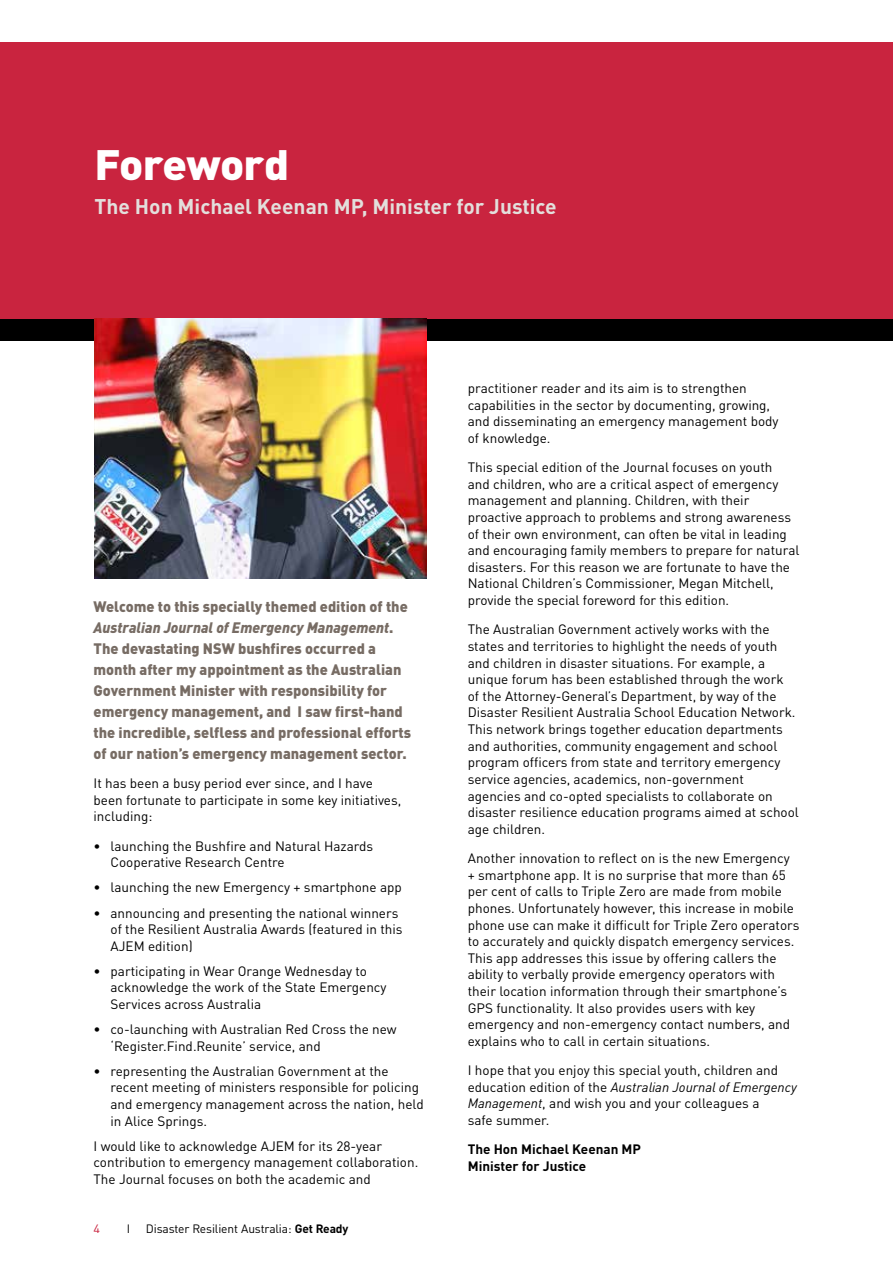
<style>
.page{position:relative;width:893px;height:1263px;background:#fff}
.page>*{position:absolute;margin:0;border:0;box-sizing:border-box;transform-origin:0 0}
.ImprintText{font:900 42px "DINOT";letter-spacing:-.02em;color:#fff;scale:1.05 1}
.ImprintText-2{font:700 21px "DINOT";color:#e3dfdc}
.ImprintText-3{font:900 15px/21px "DINOT";color:#776c64}
.ImprintText-4{font:13.5px/16.6px "DINOT";color:#000}
.ImprintText-5{font:700 13.5px/16.6px "DINOT";color:#000}
.t1{font:12px "DINOT";letter-spacing:-.01em;color:#000}
.t2{font:12px "DINOT";color:#c9243f;scale:1.05 1}
.s1{font-style:italic}
.s2{font-weight:700}
</style>
<div class="page">
<div style="left:0;top:319px;width:892px;height:21px;background:#000"></div>
<div style="left:0;top:43px;width:892px;height:276px;background:#c9243f"></div>
<img style="left:95px;top:319px;width:331px;height:259px">
<p class="ImprintText" style="left:95px;top:136px;width:187px">Foreword</p>
<p class="ImprintText-2" style="left:95px;top:193px;width:464px">The Hon Michael Keenan MP, Minister for Justice</p>
<p class="ImprintText-3" style="left:94px;top:595px;width:319px">Welcome to this specially themed edition of the <span class="s1">Australian Journal of Emergency Management</span>.<br>The devastating NSW bushfires occurred a month after my appointment as the Australian Government Minister with responsibility for emergency management, and I saw first-hand the incredible, selfless and professional efforts of our nation’s emergency management sector.</p>
<p class="ImprintText-4" style="left:94px;top:775px;width:309px">It has been a busy period ever since, and I have been fortunate to participate in some key initiatives, including:</p>
<p class="ImprintText-4" style="left:111px;top:837px;width:264px;text-indent:-17px">• launching the Bushfire and Natural Hazards<br>Cooperative Research Centre</p>
<p class="ImprintText-4" style="left:94px;top:879px;width:310px">• launching the new Emergency + smartphone app</p>
<p class="ImprintText-4" style="left:111px;top:904px;width:294px;text-indent:-17px">• announcing and presenting the national winners of the Resilient Australia Awards (featured in this<br>AJEM edition)</p>
<p class="ImprintText-4" style="left:111px;top:962px;width:278px;text-indent:-17px">• participating in Wear Orange Wednesday to acknowledge the work of the State Emergency<br>Services across Australia</p>
<p class="ImprintText-4" style="left:111px;top:1021px;width:288px;text-indent:-17px">• co-launching with Australian Red Cross the new ‘Register.Find.Reunite’ service, and</p>
<p class="ImprintText-4" style="left:111px;top:1062px;width:315px;text-indent:-17px">• representing the Australian Government at the recent meeting of ministers responsible for policing and emergency management across the nation, held in Alice Springs.</p>
<p class="ImprintText-4" style="left:94px;top:1137px;width:326px">I would like to acknowledge AJEM for its 28-year contribution to emergency management collaboration.<br>The Journal focuses on both the academic and</p>
<p class="t2" style="left:94px;top:1221px;width:8px">4</p>
<p class="t1" style="left:127px;top:1221px;width:5px">I</p>
<p class="t1" style="left:146px;top:1221px;width:204px">Disaster Resilient Australia: <span class="s2">Get Ready</span></p>
<p class="ImprintText-4" style="left:468px;top:380px;width:312px">practitioner reader and its aim is to strengthen capabilities in the sector by documenting, growing, and disseminating an emergency management body of knowledge.</p>
<p class="ImprintText-4" style="left:468px;top:459px;width:333px">This special edition of the Journal focuses on youth<br>and children, who are a critical aspect of emergency management and planning. Children, with their proactive approach to problems and strong awareness of their own environment, can often be vital in leading and encouraging family members to prepare for natural disasters. For this reason we are fortunate to have the National Children’s Commissioner, Megan Mitchell, provide the special foreword for this edition.</p>
<p class="ImprintText-4" style="left:468px;top:621px;width:333px">The Australian Government actively works with the states and territories to highlight the needs of youth and children in disaster situations. For example, a unique forum has been established through the work<br>of the Attorney-General’s Department, by way of the Disaster Resilient Australia School Education Network.<br>This network brings together education departments and authorities, community engagement and school program officers from state and territory emergency service agencies, academics, non-government agencies and co-opted specialists to collaborate on disaster resilience education programs aimed at school age children.</p>
<p class="ImprintText-4" style="left:468px;top:850px;width:333px">Another innovation to reflect on is the new Emergency + smartphone app. It is no surprise that more than 65 per cent of calls to Triple Zero are made from mobile phones. Unfortunately however, this increase in mobile phone use can make it difficult for Triple Zero operators to accurately and quickly dispatch emergency services.<br>This app addresses this issue by offering callers the ability to verbally provide emergency operators with their location information through their smartphone’s GPS functionality. It also provides users with key emergency and non-emergency contact numbers, and explains who to call in certain situations.</p>
<p class="ImprintText-4" style="left:468px;top:1062px;width:330px">I hope that you enjoy this special youth, children and education edition of the <span class="s1">Australian Journal of Emergency Management</span>, and wish you and your colleagues a<br>safe summer.</p>
<p class="ImprintText-5" style="left:468px;top:1141px;width:175px">The Hon Michael Keenan MP<br>Minister for Justice</p>
</div>
